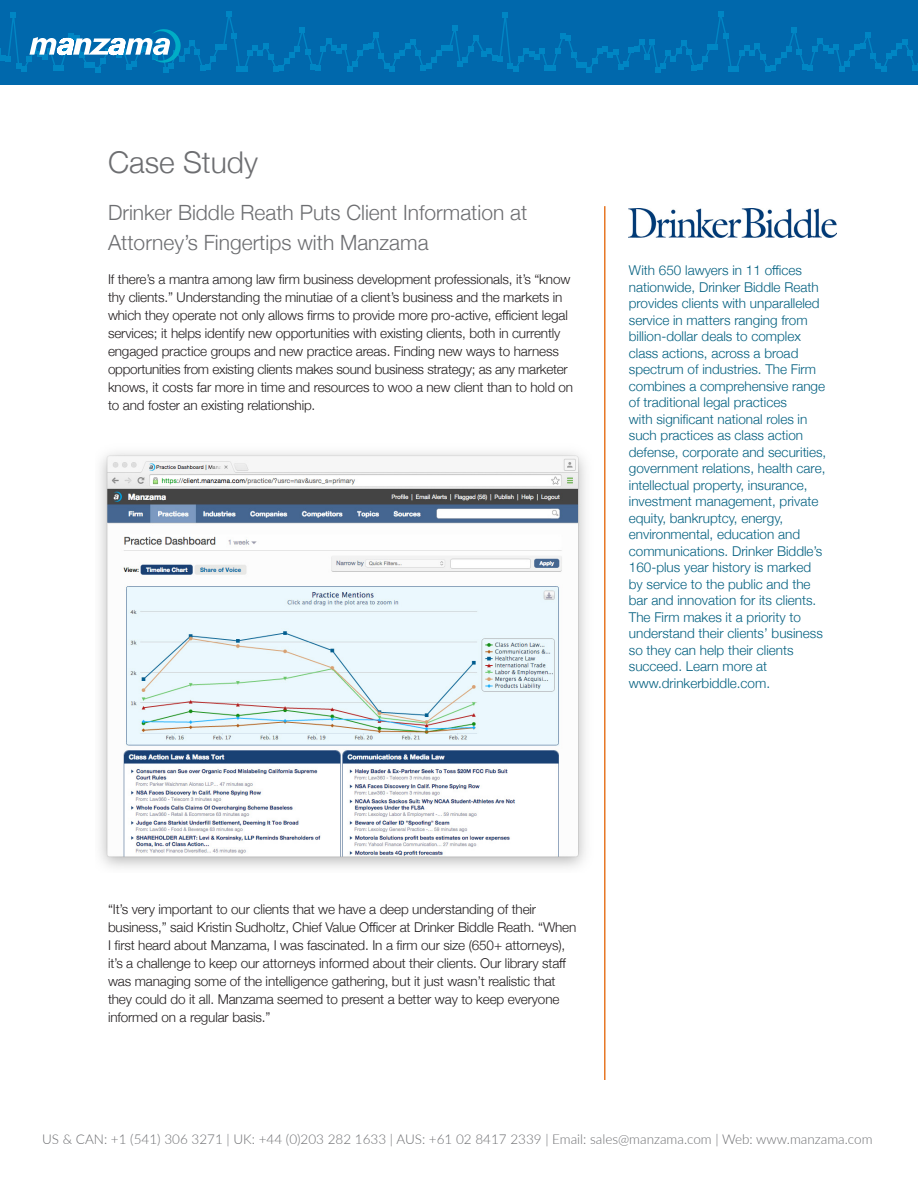
<style>
.page{position:relative;width:918px;height:1188px;background:#fff}
.page>*{position:absolute;margin:0;border:0;box-sizing:border-box;transform-origin:0 0}
.t1{font:300 30px "Helvetica Neue";color:#6d6e71}
.t2{font:300 21px/30px "Helvetica Neue";color:#6d6e71}
.t3{font:300 13.5px/18px "Helvetica Neue";letter-spacing:-.01em;color:#231f20}
.t4{font:300 13.5px/16.5px "Helvetica Neue";color:#056181}
.t5{font:300 13.5px "Lato";color:#6d6e71}
</style>
<div class="page">
<div style="left:0;top:0;width:918px;height:85px;background:#0068ac"></div>
<svg style="left:0;top:12px;width:918px;height:60px"></svg>
<img style="left:629px;top:209px;width:208px;height:29px">
<hr style="left:604px;top:206px;width:2px;height:874px;background:#e77725">
<img style="left:100px;top:452px;width:486px;height:416px">
<h1 class="t1" style="left:108px;top:138px;width:152px">Case Study</h1>
<h2 class="t2" style="left:108px;top:196px;width:421px">Drinker Biddle Reath Puts Client Information at<br>Attorney’s Fingertips with Manzama</h2>
<p class="t3" style="left:108px;top:269px;width:467px">If there’s a mantra among law firm business development professionals, it’s “know thy clients.” Understanding the minutiae of a client’s business and the markets in which they operate not only allows firms to provide more pro-active, efficient legal services; it helps identify new opportunities with existing clients, both in currently engaged practice groups and new practice areas. Finding new ways to harness opportunities from existing clients makes sound business strategy; as any marketer knows, it costs far more in time and resources to woo a new client than to hold on to and foster an existing relationship.</p>
<p class="t4" style="left:629px;top:261px;width:199px">With 650 lawyers in 11 offices nationwide, Drinker Biddle Reath provides clients with unparalleled service in matters ranging from billion-dollar deals to complex class actions, across a broad spectrum of industries. The Firm combines a comprehensive range of traditional legal practices<br>with significant national roles in such practices as class action defense, corporate and securities, government relations, health care, intellectual property, insurance, investment management, private equity, bankruptcy, energy, environmental, education and communications. Drinker Biddle’s<br>160-plus year history is marked by service to the public and the bar and innovation for its clients.<br>The Firm makes it a priority to understand their clients’ business so they can help their clients succeed. Learn more at www.drinkerbiddle.com.</p>
<p class="t3" style="left:108px;top:899px;width:470px">“It’s very important to our clients that we have a deep understanding of their business,” said Kristin Sudholtz, Chief Value Officer at Drinker Biddle Reath. “When I first heard about Manzama, I was fascinated. In a firm our size (650+ attorneys), it’s a challenge to keep our attorneys informed about their clients. Our library staff was managing some of the intelligence gathering, but it just wasn’t realistic that they could do it all. Manzama seemed to present a better way to keep everyone informed on a regular basis.”</p>
<p class="t5" style="left:42px;top:1130px;width:832px">US &amp; CAN: +1 (541) 306 3271 | UK: +44 (0)203 282 1633 | AUS: +61 02 8417 2339 | Email: sales@manzama.com | Web: www.manzama.com</p>
</div>
